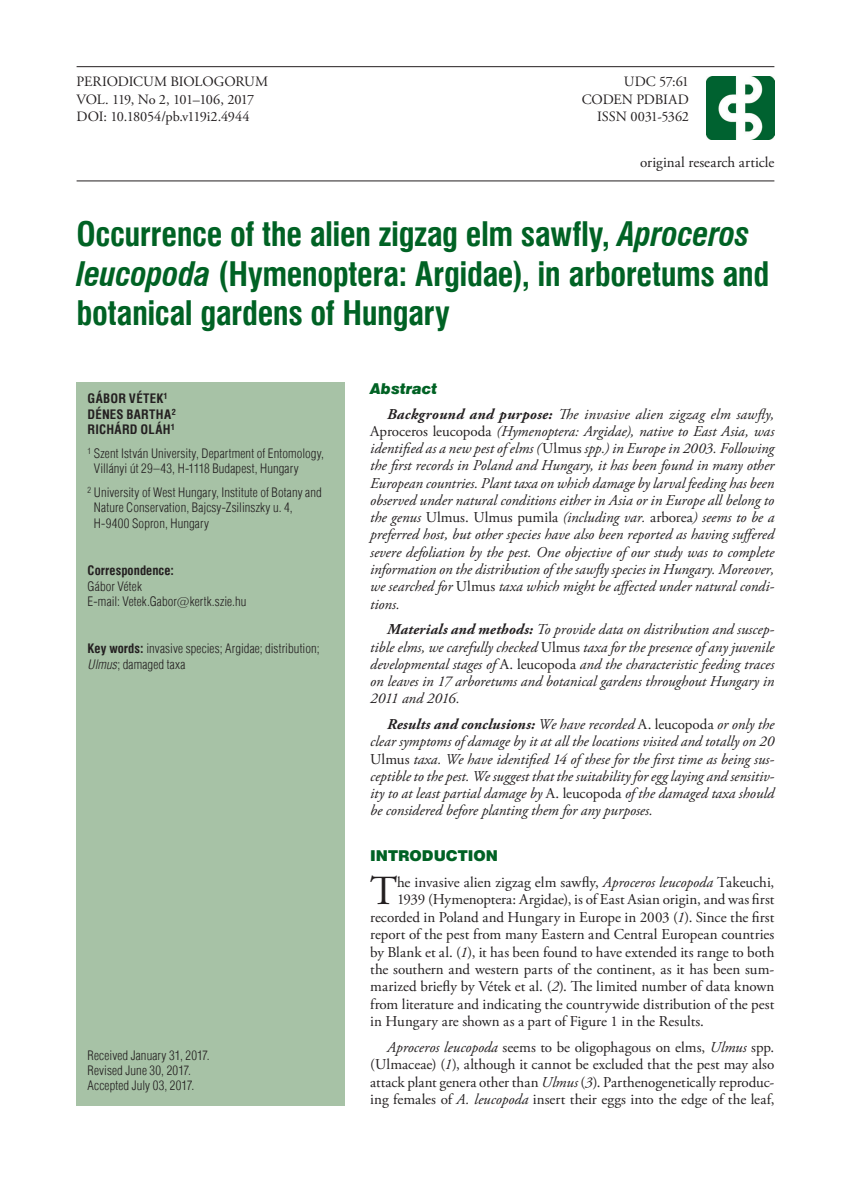
<style>
.page{position:relative;width:851px;height:1191px;background:#fff}
.page>*{position:absolute;margin:0;border:0;box-sizing:border-box;transform-origin:0 0}
.t1{font:41.25px "Adobe Garamond Pro";color:#231f20}
.t2{font:700 condensed 33px/39.6px "Swiss 721 BT";letter-spacing:-.015em;color:#006224}
.t3{font:italic 15px/17.2px "Adobe Garamond Pro";color:#231f20;text-align:justify}
.t4{font:15px/17.4px "Adobe Garamond Pro";color:#231f20;text-align:justify}
.t5{font:900 15px "Swiss 721 BT";color:#006224}
.t6{font:italic 900 15px "Swiss 721 BT";letter-spacing:.005em;color:#006224}
.t7{font:14.25px "Adobe Garamond Pro";letter-spacing:-.02em;color:#231f20}
.t8{font:14.25px "Adobe Garamond Pro";letter-spacing:-.05em;color:#231f20}
.t9{font:12.75px/15.3px "Helvetica Condensed Light HR Normal";letter-spacing:.01em;color:#231f20}
.t10{font:700 condensed 12.75px/15.3px "Helvetica";letter-spacing:.025em;color:#231f20}
.t11{font:700 condensed 12.75px "Swiss 721 BT";letter-spacing:.005em;color:#231f20}
.s1{font-style:italic}
.s2{font-family:"Zurich BT";font-weight:300}
.s3{font-family:"Swiss 721 BT";font-weight:700;font-stretch:condensed}
.s4{font-family:"Helvetica Condensed Light HR Italic"}
.s5{font-weight:700}
.s6{font-style:normal}
</style>
<div class="page">
<img style="left:706px;top:76px;width:68px;height:64px">
<div style="left:77px;top:383px;width:267px;height:723px;background:#a7c2a6"></div>
<hr style="left:77px;top:66px;width:697px;height:1px;background:#231f20">
<hr style="left:77px;top:180px;width:697px;height:1px;background:#231f20">
<p class="t7" style="left:77px;top:73px;width:193px">PERIODICUM BIOLOGORUM</p>
<p class="t7" style="left:623px;top:73px;width:67px">UDC 57:61</p>
<p class="t8" style="left:77px;top:90px;width:179px">VOL. 119, No 2, 101–106, 2017</p>
<p class="t7" style="left:581px;top:90px;width:109px">CODEN PDBIAD</p>
<p class="t7" style="left:77px;top:108px;width:174px">DOI: 10.18054/pb.v119i2.4944</p>
<p class="t7" style="left:597px;top:108px;width:93px">ISSN 0031-5362</p>
<p class="t4" style="left:640px;top:154px;width:135px">original research article</p>
<h2 class="t2" style="left:77px;top:214px;width:694px">Occurrence of the alien zigzag elm sawfly, <span class="s1">Aproceros leucopoda</span> (Hymenoptera: Argidae), in arboretums and botanical gardens of Hungary</h2>
<p class="t10" style="left:88px;top:391px;width:90px">GÁBOR VÉTEK<sup>1<br></sup>DÉNES BARTHA<sup>2<br></sup>RICHÁRD OLÁH<sup>1</sup></p>
<p class="t9" style="left:94px;top:445px;width:231px;text-indent:-6px"><sup>1</sup> Szent István University, Department of Entomology,<br>Villányi út 29–43, H-1118 Budapest, Hungary</p>
<p class="t9" style="left:94px;top:484px;width:229px;text-indent:-6px"><sup>2</sup> University of West Hungary, Institute of Botany and<br>Nature Conservation, Bajcsy-Zsilinszky u. 4,<br>H-9400 Sopron, Hungary</p>
<p class="t11" style="left:88px;top:563px;width:88px">Correspondence:</p>
<p class="t9" style="left:88px;top:578px;width:160px">Gábor Vétek<br>E-mail: Vetek.Gabor<span class="s2">@</span>kertk.szie.hu</p>
<p class="t9" style="left:88px;top:641px;width:233px"><span class="s3">Key words:</span> invasive species; Argidae; distribution;<br><span class="s4">Ulmus</span>; damaged taxa</p>
<p class="t9" style="left:88px;top:1047px;width:123px">Received January 31, 2017.<br>Revised June 30, 2017.<br>Accepted July 03, 2017.</p>
<p class="t6" style="left:370px;top:380px;width:68px">Abstract</p>
<p class="t3" style="left:370px;top:406px;width:405px;text-indent:17px"><span class="s5">Background and purpose:</span> The invasive alien zigzag elm sawfly, <span class="s6">Aproceros leucopoda</span> (Hymenoptera: Argidae), native to East Asia, was identified as a new pest of elms (<span class="s6">Ulmus</span> spp.) in Europe in 2003. Following the first records in Poland and Hungary, it has been found in many other European countries. Plant taxa on which damage by larval feeding has been observed under natural conditions either in Asia or in Europe all belong to the genus <span class="s6">Ulmus. Ulmus pumila</span> (including var. <span class="s6">arborea</span>) seems to be a preferred host, but other species have also been reported as having suffered severe defoliation by the pest. One objective of our study was to complete information on the distribution of the sawfly species in Hungary. Moreover, we searched for <span class="s6">Ulmus</span> taxa which might be affected under natural condi&shy;tions.</p>
<p class="t3" style="left:370px;top:621px;width:405px;text-indent:17px"><span class="s5">Materials and methods:</span> To provide data on distribution and suscep&shy;tible elms, we carefully checked <span class="s6">Ulmus</span> taxa for the presence of any juvenile developmental stages of <span class="s6">A. leucopoda</span> and the characteristic feeding traces on leaves in 17 arboretums and botanical gardens throughout Hungary in 2011 and 2016.</p>
<p class="t3" style="left:370px;top:716px;width:405px;text-indent:17px"><span class="s5">Results and conclusions:</span> We have recorded <span class="s6">A. leucopoda</span> or only the clear symptoms of damage by it at all the locations visited and totally on 20<br><span class="s6">Ulmus</span> taxa. We have identified 14 of these for the first time as being sus&shy;ceptible to the pest. We suggest that the suitability for egg laying and sensitiv&shy;ity to at least partial damage by <span class="s6">A. leucopoda</span> of the damaged taxa should be considered before planting them for any purposes.</p>
<p class="t5" style="left:370px;top:846px;width:129px">INTRODUCTION</p>
<h1 class="t1" style="left:370px;top:866px;width:29px">T</h1>
<p class="t4" style="left:397px;top:874px;width:379px">he invasive alien zigzag elm sawfly, <span class="s1">Aproceros leucopoda</span> Takeuchi,</p>
<p class="t4" style="left:397px;top:891px;width:379px">1939 (Hymenoptera: Argidae), is of East Asian origin, and was first</p>
<p class="t4" style="left:370px;top:908px;width:405px">recorded in Poland and Hungary in Europe in 2003 (<span class="s1">1</span>). Since the first</p>
<p class="t4" style="left:370px;top:926px;width:405px">report of the pest from many Eastern and Central European countries</p>
<p class="t4" style="left:370px;top:943px;width:405px">by Blank et al. (<span class="s1">1</span>), it has been found to have extended its range to both</p>
<p class="t4" style="left:370px;top:961px;width:405px">the southern and western parts of the continent, as it has been sum-</p>
<p class="t4" style="left:370px;top:978px;width:405px">marized briefly by Vétek et al. (<span class="s1">2</span>). The limited number of data known</p>
<p class="t4" style="left:370px;top:995px;width:405px">from literature and indicating the countrywide distribution of the pest</p>
<p class="t4" style="left:370px;top:1013px;width:335px">in Hungary are shown as a part of Figure 1 in the Results.</p>
<p class="t4" style="left:370px;top:1039px;width:405px;text-indent:17px"><span class="s1">Aproceros leucopoda</span> seems to be oligophagous on elms, <span class="s1">Ulmus</span> spp. (Ulmaceae) (<span class="s1">1</span>), although it cannot be excluded that the pest may also attack plant genera other than <span class="s1">Ulmus</span> (<span class="s1">3</span>). Parthenogenetically reproduc&shy;ing females of <span class="s1">A. leucopoda</span> insert their eggs into the edge of the leaf,</p>
</div>
